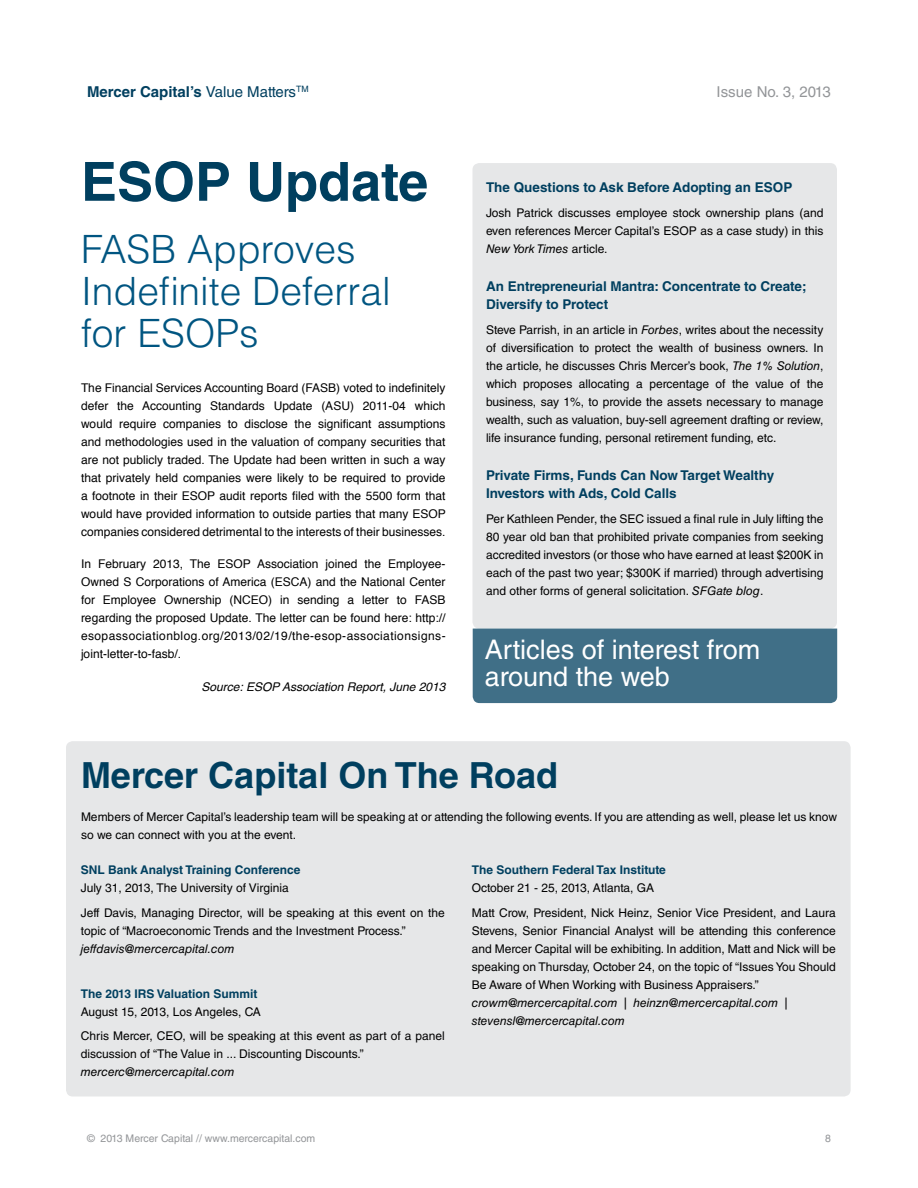
<style>
.page{position:relative;width:918px;height:1188px;background:#fff}
.page>*{position:absolute;margin:0;border:0;box-sizing:border-box;transform-origin:0 0}
.t1{font:700 54px "Helvetica LT Std";color:#003f5f}
.t2{font:300 39px/42px "Helvetica LT Std";color:#005581}
.t3{font:700 36px "Helvetica LT Std";color:#003f5f}
.t4{font:27px/27px "Helvetica LT Std";color:#fff}
.t5{font:700 15px "Helvetica LT Std";color:#003f5f}
.t6{font:15px "Helvetica LT Std";color:#939598}
.t7{font:700 13.5px/18px "Helvetica LT Std";color:#003f5f}
.t8{font:12px/18px "Helvetica LT Std";color:#000}
.t9{font:12px/18px "Helvetica";color:#000;text-align:justify}
.t10{font:italic 12px/18px "Helvetica LT Std";color:#000}
.t11{font:700 12px "Helvetica LT Std";color:#003f5f}
.t12{font:italic 12px "Helvetica";color:#000}
.t13{font:10.5px "Helvetica LT Std";color:#939598}
.s1{font-weight:400}
.s2{font-style:italic}
</style>
<div class="page">
<div style="left:472px;top:163px;width:365px;height:466px;background:#e6e7e8;border-radius:7px"></div>
<div style="left:66px;top:741px;width:785px;height:355px;background:#e6e7e8;border-radius:7px"></div>
<div style="left:473px;top:629px;width:364px;height:74px;background:#406f87"></div>
<p class="t5" style="left:87px;top:82px;width:223px">Mercer Capital’s <span class="s1">Value Matters</span><sup>TM</sup></p>
<p class="t6" style="left:717px;top:83px;width:116px">Issue No. 3, 2013</p>
<h1 class="t1" style="left:81px;top:149px;width:349px">ESOP Update</h1>
<h2 class="t2" style="left:81px;top:228px;width:311px">FASB Approves<br>Indefinite Deferral for ESOPs</h2>
<p class="t9" style="left:81px;top:379px;width:366px">The Financial Services Accounting Board (FASB) voted to indefinitely defer the Accounting Standards Update (ASU) 2011-04 which would require companies to disclose the significant assumptions and methodologies used in the valuation of company securities that are not publicly traded. The Update had been written in such a way that privately held companies were likely to be required to provide a footnote in their ESOP audit reports filed with the 5500 form that would have provided information to outside parties that many ESOP companies considered detrimental to the interests of their businesses.</p>
<p class="t9" style="left:81px;top:555px;width:366px">In February 2013, The ESOP Association joined the Employee-Owned S Corporations of America (ESCA) and the National Center for Employee Ownership (NCEO) in sending a letter to FASB regarding the proposed Update. The letter can be found here: http:// esopassociationblog.org/2013/02/19/the-esop-associationsigns&shy;joint-letter-to-fasb/.</p>
<p class="t12" style="left:202px;top:677px;width:245px">Source: ESOP Association Report, June 2013</p>
<p class="t7" style="left:486px;top:178px;width:308px">The Questions to Ask Before Adopting an ESOP</p>
<p class="t8" style="left:486px;top:204px;width:339px;text-align:justify">Josh Patrick discusses employee stock ownership plans (and even references Mercer Capital’s ESOP as a case study) in this <span class="s2">New York Times</span> article.</p>
<p class="t7" style="left:486px;top:277px;width:322px">An Entrepreneurial Mantra: Concentrate to Create;<br>Diversify to Protect</p>
<p class="t8" style="left:486px;top:321px;width:339px;text-align:justify">Steve Parrish, in an article in <span class="s2">Forbes</span>, writes about the necessity of diversification to protect the wealth of business owners. In the article, he discusses Chris Mercer’s book, <span class="s2">The 1% Solution</span>, which proposes allocating a percentage of the value of the business, say 1%, to provide the assets necessary to manage wealth, such as valuation, buy-sell agreement drafting or review, life insurance funding, personal retirement funding, etc.</p>
<p class="t7" style="left:486px;top:466px;width:290px">Private Firms, Funds Can Now Target Wealthy<br>Investors with Ads, Cold Calls</p>
<p class="t8" style="left:486px;top:510px;width:339px;text-align:justify">Per Kathleen Pender, the SEC issued a final rule in July lifting the 80 year old ban that prohibited private companies from seeking accredited investors (or those who have earned at least $200K in each of the past two year; $300K if married) through advertising and other forms of general solicitation. <span class="s2">SFGate blog</span>.</p>
<h3 class="t4" style="left:485px;top:636px;width:277px">Articles of interest from around the web</h3>
<h3 class="t3" style="left:81px;top:754px;width:479px">Mercer Capital On The Road</h3>
<p class="t8" style="left:81px;top:807px;width:758px">Members of Mercer Capital’s leadership team will be speaking at or attending the following events. If you are attending as well, please let us know so we can connect with you at the event.</p>
<p class="t11" style="left:81px;top:862px;width:221px">SNL Bank Analyst Training Conference</p>
<p class="t8" style="left:81px;top:875px;width:365px;line-height:24.8px">July 31, 2013, The University of Virginia<br>Jeff Davis, Managing Director, will be speaking at this event on the</p>
<p class="t8" style="left:81px;top:921px;width:326px">topic of “Macroeconomic Trends and the Investment Process.”</p>
<p class="t10" style="left:81px;top:939px;width:155px">jeffdavis@mercercapital.com</p>
<p class="t11" style="left:81px;top:986px;width:178px">The 2013 IRS Valuation Summit</p>
<p class="t8" style="left:81px;top:999px;width:365px;line-height:24.8px">August 15, 2013, Los Angeles, CA<br>Chris Mercer, CEO, will be speaking at this event as part of a panel</p>
<p class="t8" style="left:81px;top:1045px;width:284px">discussion of “The Value in ... Discounting Discounts.”</p>
<p class="t10" style="left:81px;top:1063px;width:155px">mercerc@mercercapital.com</p>
<p class="t11" style="left:472px;top:862px;width:196px">The Southern Federal Tax Institute</p>
<p class="t8" style="left:472px;top:875px;width:365px;line-height:24.8px">October 21 - 25, 2013, Atlanta, GA<br>Matt Crow, President, Nick Heinz, Senior Vice President, and Laura</p>
<p class="t8" style="left:472px;top:921px;width:365px;text-align:justify">Stevens, Senior Financial Analyst will be attending this conference and Mercer Capital will be exhibiting. In addition, Matt and Nick will be speaking on Thursday, October 24, on the topic of “Issues You Should Be Aware of When Working with Business Appraisers.”</p>
<p class="t10" style="left:472px;top:993px;width:317px">crowm@mercercapital.com | heinzn@mercercapital.com | stevensl@mercercapital.com</p>
<p class="t13" style="left:87px;top:1132px;width:230px">© 2013 Mercer Capital // www.mercercapital.com</p>
<p class="t13" style="left:825px;top:1132px;width:7px">8</p>
</div>
